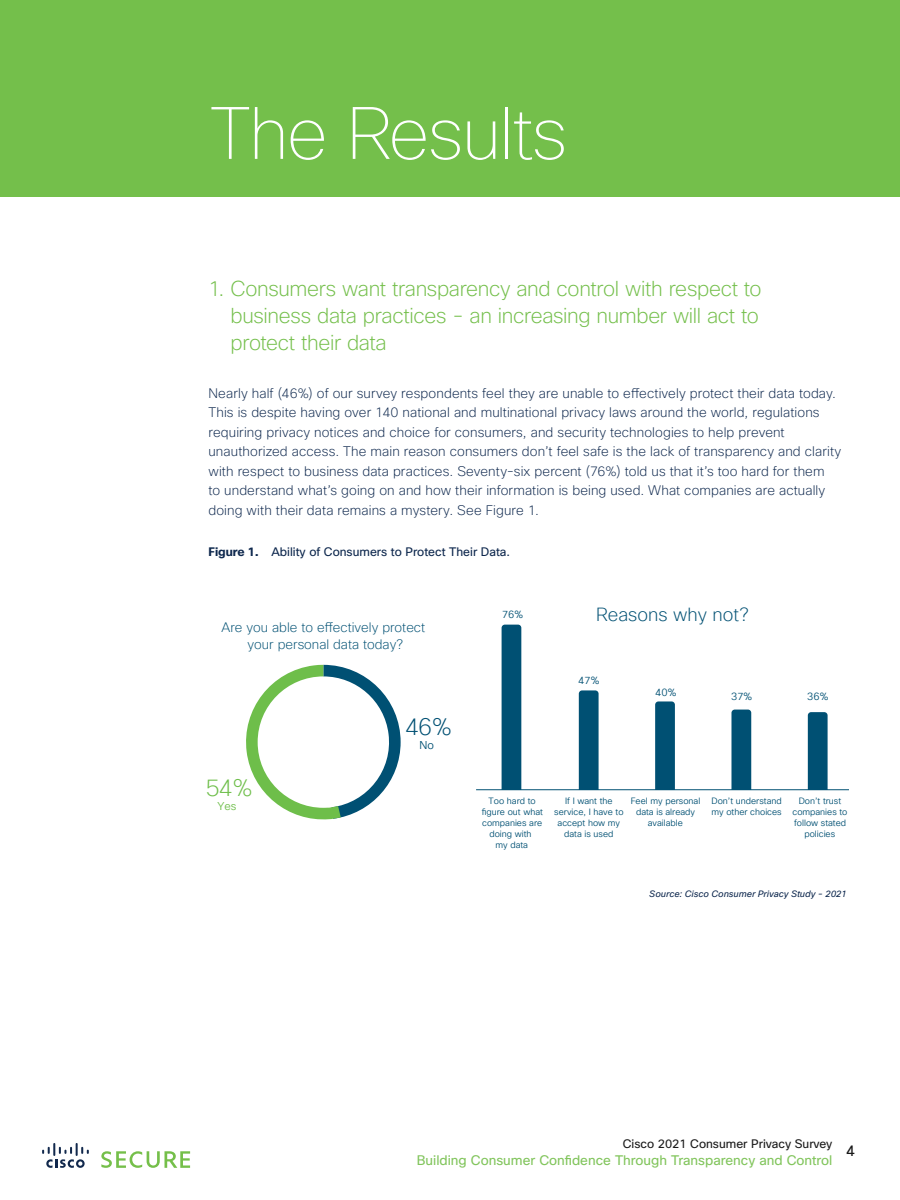
<style>
.page{position:relative;width:900px;height:1200px;background:#fff}
.page>*{position:absolute;margin:0;border:0;box-sizing:border-box;transform-origin:0 0}
.t1{font:100 72px "Cisco Sans";letter-spacing:-.02em;color:#fff}
.t2{font:200 23.7px "Cisco Sans TT";color:#6ebe4a}
.t3{font:200 23.7px "Cisco Sans TT";color:#005073}
.t4{font:200 21px/27px "Cisco Sans";letter-spacing:-.015em;color:#74bf4b}
.t5{font:200 18.6px "Cisco Sans TT";color:#005073}
.t6{font:15px "Cisco Sans";color:#1a1a1a}
.t7{font:200 13.5px/19.5px "Cisco Sans";letter-spacing:.01em;color:#0d274d}
.t8{font:13.5px "Cisco Sans";color:#82c55d}
.t9{font:200 13.35px/16.2px "Cisco Sans TT";color:#005073;text-align:center}
.t10{font:12px "Cisco Sans";color:#0d274d}
.t11{font:12px "Cisco Sans";color:#1a1a1a}
.t12{font:11.1px "Cisco Sans TT Light";color:#6ebe4a}
.t13{font:11.1px "Cisco Sans TT Light";color:#005073}
.t14{font:10.35px "Cisco Sans TT Light";color:#005073}
.t15{font:italic 9px "Cisco Sans";letter-spacing:.015em;color:#0d274d}
.t16{font:8.85px/11.1px "Cisco Sans TT Light";color:#005073;text-align:center}
.s1{font-weight:700}
</style>
<div class="page">
<svg style="left:42px;top:1143px;width:47px;height:25px"></svg>
<svg style="left:101px;top:1151px;width:89px;height:17px"></svg>
<div style="left:0;top:0;width:900px;height:196px;background:#74bf4b"></div>
<svg style="left:246px;top:665px;width:155px;height:155px"></svg>
<div style="left:502px;top:625px;width:19px;height:170px;background:#005073;border-radius:3px"></div>
<div style="left:579px;top:690px;width:20px;height:105px;background:#005073;border-radius:3px"></div>
<div style="left:655px;top:701px;width:20px;height:94px;background:#005073;border-radius:3px"></div>
<div style="left:731px;top:710px;width:20px;height:85px;background:#005073;border-radius:3px"></div>
<div style="left:808px;top:712px;width:20px;height:83px;background:#005073;border-radius:3px"></div>
<div style="left:488px;top:790px;width:348px;height:29px;background:#fff"></div>
<hr style="left:476px;top:789px;width:372px;height:1px;background:#005073">
<h1 class="t1" style="left:210px;top:88px;width:359px">The Results</h1>
<h3 class="t4" style="left:230px;top:275px;width:533px;text-indent:-22px">1. Consumers want transparency and control with respect to business data practices - an increasing number will act to protect their data</h3>
<p class="t7" style="left:208px;top:383px;width:634px">Nearly half (46%) of our survey respondents feel they are unable to effectively protect their data today.<br>This is despite having over 140 national and multinational privacy laws around the world, regulations requiring privacy notices and choice for consumers, and security technologies to help prevent unauthorized access. The main reason consumers don’t feel safe is the lack of transparency and clarity with respect to business data practices. Seventy-six percent (76%) told us that it’s too hard for them<br>to understand what’s going on and how their information is being used. What companies are actually doing with their data remains a mystery. See Figure 1.</p>
<p class="t10" style="left:208px;top:544px;width:303px"><span class="s1">Figure 1.</span> Ability of Consumers to Protect Their Data.</p>
<p class="t9" style="left:222px;top:620px;width:205px">Are you able to effectively protect your personal data today?</p>
<h2 class="t2" style="left:206px;top:772px;width:48px">54%</h2>
<p class="t12" style="left:217px;top:799px;width:20px">Yes</p>
<h2 class="t3" style="left:405px;top:711px;width:49px">46%</h2>
<p class="t13" style="left:420px;top:738px;width:16px">No</p>
<p class="t14" style="left:502px;top:608px;width:23px">76%</p>
<h3 class="t5" style="left:596px;top:603px;width:154px">Reasons why not?</h3>
<p class="t14" style="left:578px;top:674px;width:23px">47%</p>
<p class="t14" style="left:655px;top:685px;width:23px">40%</p>
<p class="t14" style="left:731px;top:690px;width:23px">37%</p>
<p class="t14" style="left:807px;top:690px;width:23px">36%</p>
<p class="t16" style="left:482px;top:795px;width:63px">Too hard to figure out what companies are doing with<br>my data</p>
<p class="t16" style="left:554px;top:795px;width:71px">If I want the service, I have to accept how my data is used</p>
<p class="t16" style="left:631px;top:795px;width:71px">Feel my personal data is already available</p>
<p class="t16" style="left:792px;top:795px;width:57px">Don’t trust companies to follow stated policies</p>
<p class="t16" style="left:712px;top:795px;width:72px;text-align:left">Don’t understand my other choices</p>
<p class="t15" style="left:649px;top:888px;width:199px">Source: Cisco Consumer Privacy Study - 2021</p>
<p class="t11" style="left:623px;top:1137px;width:211px">Cisco 2021 Consumer Privacy Survey</p>
<p class="t8" style="left:417px;top:1151px;width:417px">Building Consumer Confidence Through Transparency and Control</p>
<p class="t6" style="left:846px;top:1141px;width:10px">4</p>
</div>
